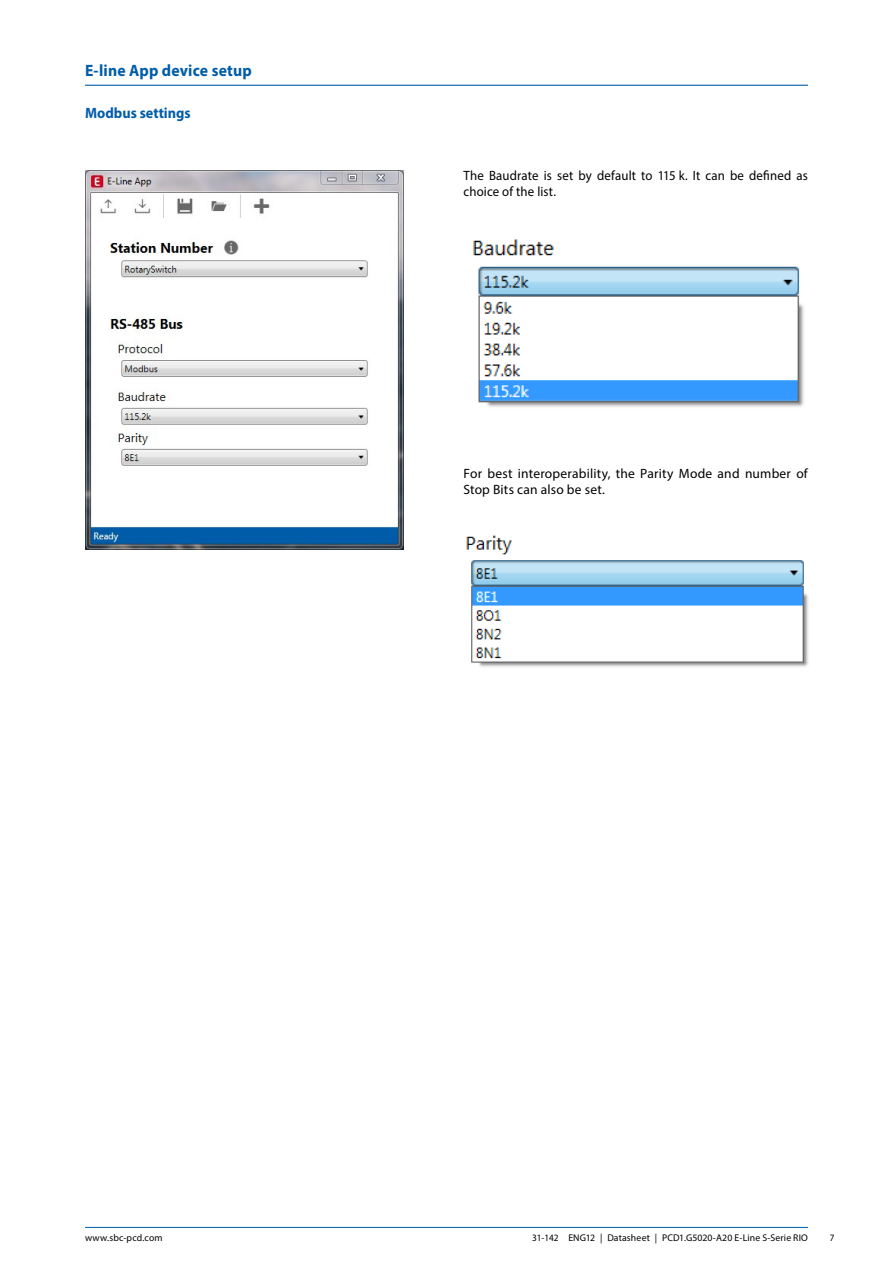
<style>
.page{position:relative;width:893px;height:1263px;background:#fff}
.page>*{position:absolute;margin:0;border:0;box-sizing:border-box;transform-origin:0 0}
.t1{font:700 16.5px "Myriad Pro";letter-spacing:.01em;color:#005da9;scale:.95 1}
.t2{font:700 15px "Myriad Pro";color:#005da9;scale:.95 1}
.t3{font:13.5px/16.2px "Myriad Pro";letter-spacing:.015em;color:#000}
.t4{font:13.5px/16.2px "Myriad Pro";letter-spacing:.015em;color:#000;scale:.95 1}
.t5{font:9.75px "Myriad Pro";letter-spacing:.015em;color:#000;scale:.95 1}
.t6{font:9.75px "Myriad Pro";letter-spacing:.015em;color:#000}
</style>
<div class="page">
<img style="left:85px;top:170px;width:319px;height:380px">
<img style="left:466px;top:535px;width:343px;height:132px">
<img style="left:473px;top:239px;width:331px;height:168px">
<hr style="left:85px;top:1227px;width:723px;height:1px;background:#005da9">
<hr style="left:85px;top:85px;width:723px;height:1px;background:#005da9">
<p class="t1" style="left:85px;top:60px;width:177px">E-line App device setup</p>
<p class="t2" style="left:85px;top:103px;width:113px">Modbus settings</p>
<p class="t4" style="left:463px;top:167px;width:364px">The Baudrate is set by default to 115 k. It can be defined as choice of the list.</p>
<p class="t3" style="left:463px;top:465px;width:346px">For best interoperability, the Parity Mode and number of<br>Stop Bits can also be set.</p>
<p class="t6" style="left:85px;top:1231px;width:79px">www.sbc-pcd.com</p>
<p class="t5" style="left:532px;top:1231px;width:292px">31-142 ENG12 | Datasheet | PCD1.G5020-A20 E-Line S-Serie RIO</p>
<p class="t5" style="left:830px;top:1231px;width:7px">7</p>
</div>
